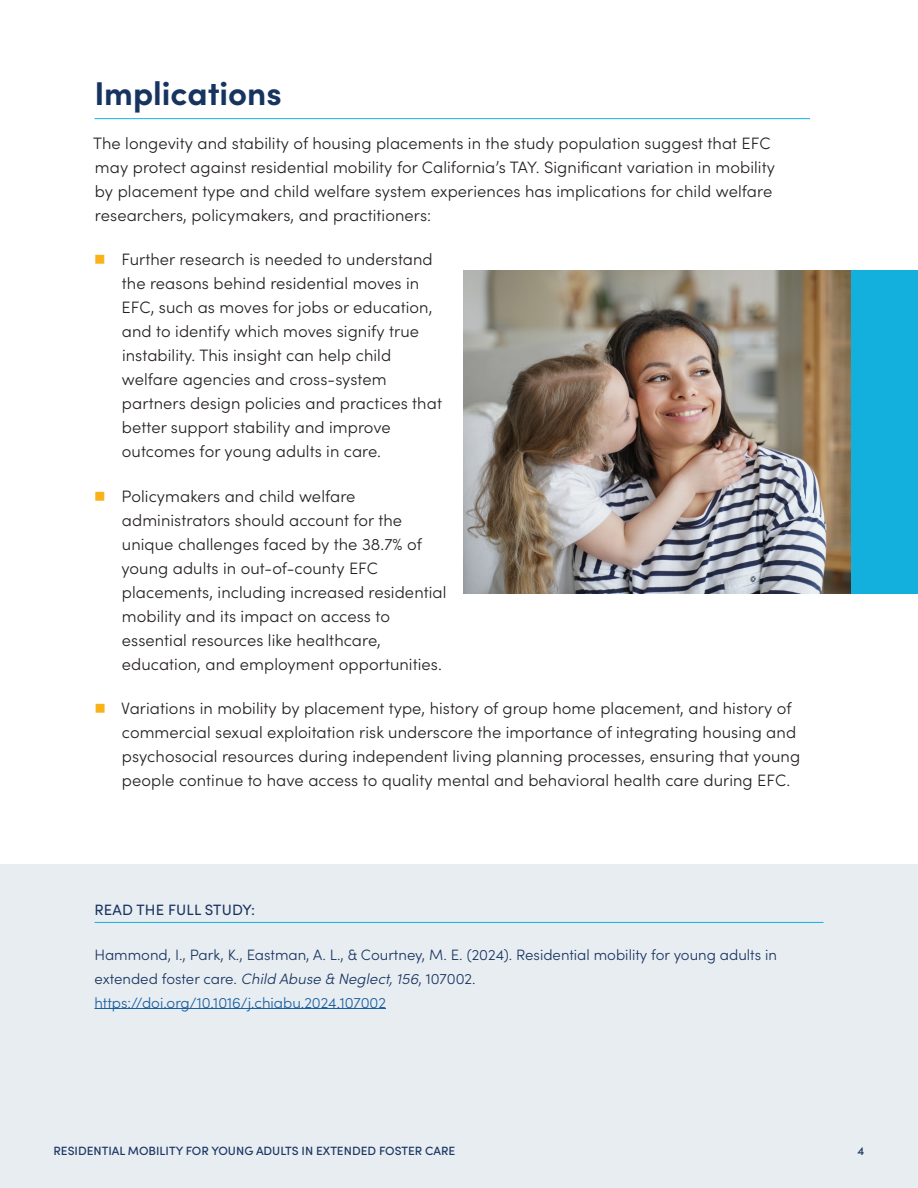
<style>
.page{position:relative;width:918px;height:1188px;background:#fff}
.page>*{position:absolute;margin:0;border:0;box-sizing:border-box;transform-origin:0 0}
.Subhead_2{font:700 33px "Sofia Pro";color:#173460}
.bullet_level_1{font:300 16.5px/24px "Sofia Pro";letter-spacing:.005em;color:#241f21}
.body{font:300 15px/24px "Sofia Pro";color:#173460}
.Subhead_2-2{font:15px "Sofia Pro";letter-spacing:.01em;color:#173460}
.t1{font:500 12px "Sofia Pro";color:#1b3763}
.t2{font:500 12px "Sofia Pro";color:#1f3763}
.s1{font-weight:400;color:#f9b217}
.s2{font-style:italic}
.s3{color:#175d9e}
</style>
<div class="page">
<div style="left:824px;top:270px;width:94px;height:324px;background:#13b0dd"></div>
<div style="left:0;top:864px;width:918px;height:324px;background:#e8edf2"></div>
<hr style="left:94px;top:922px;width:730px;height:1px;background:#10b1e3">
<hr style="left:94px;top:1008px;width:292px;height:1px;background:#175d9e">
<img style="left:464px;top:270px;width:386px;height:324px">
<hr style="left:94px;top:118px;width:716px;height:1px;background:#10b1e3">
<p class="Subhead_2" style="left:94px;top:68px;width:189px">Implications</p>
<p class="bullet_level_1" style="left:93px;top:130px;width:683px">The longevity and stability of housing placements in the study population suggest that EFC may protect against residential mobility for California’s TAY. Significant variation in mobility by placement type and child welfare system experiences has implications for child welfare researchers, policymakers, and practitioners:</p>
<p class="bullet_level_1" style="left:122px;top:247px;width:322px;text-indent:-27px"><span class="s1">■</span> Further research is needed to understand the reasons behind residential moves in EFC, such as moves for jobs or education, and to identify which moves signify true instability. This insight can help child welfare agencies and cross-system partners design policies and practices that better support stability and improve outcomes for young adults in care.</p>
<p class="bullet_level_1" style="left:121px;top:483px;width:326px;text-indent:-27px"><span class="s1">■</span> Policymakers and child welfare administrators should account for the unique challenges faced by the 38.7% of young adults in out-of-county EFC placements, including increased residential mobility and its impact on access to essential resources like healthcare, education, and employment opportunities.</p>
<p class="bullet_level_1" style="left:122px;top:695px;width:680px;text-indent:-28px"><span class="s1">■</span> Variations in mobility by placement type, history of group home placement, and history of commercial sexual exploitation risk underscore the importance of integrating housing and psychosocial resources during independent living planning processes, ensuring that young people continue to have access to quality mental and behavioral health care during EFC.</p>
<p class="Subhead_2-2" style="left:95px;top:899px;width:162px">READ THE FULL STUDY:</p>
<p class="body" style="left:94px;top:941px;width:684px">Hammond, I., Park, K., Eastman, A. L., &amp; Courtney, M. E. (2024). Residential mobility for young adults in extended foster care. <span class="s2">Child Abuse &amp; Neglect, 156</span>, 107002.<br><span class="s3">https://doi.org/10.1016/j.chiabu.2024.107002</span></p>
<p class="t1" style="left:54px;top:1141px;width:403px">RESIDENTIAL MOBILITY FOR YOUNG ADULTS IN EXTENDED FOSTER CARE</p>
<p class="t2" style="left:858px;top:1141px;width:8px">4</p>
</div>
